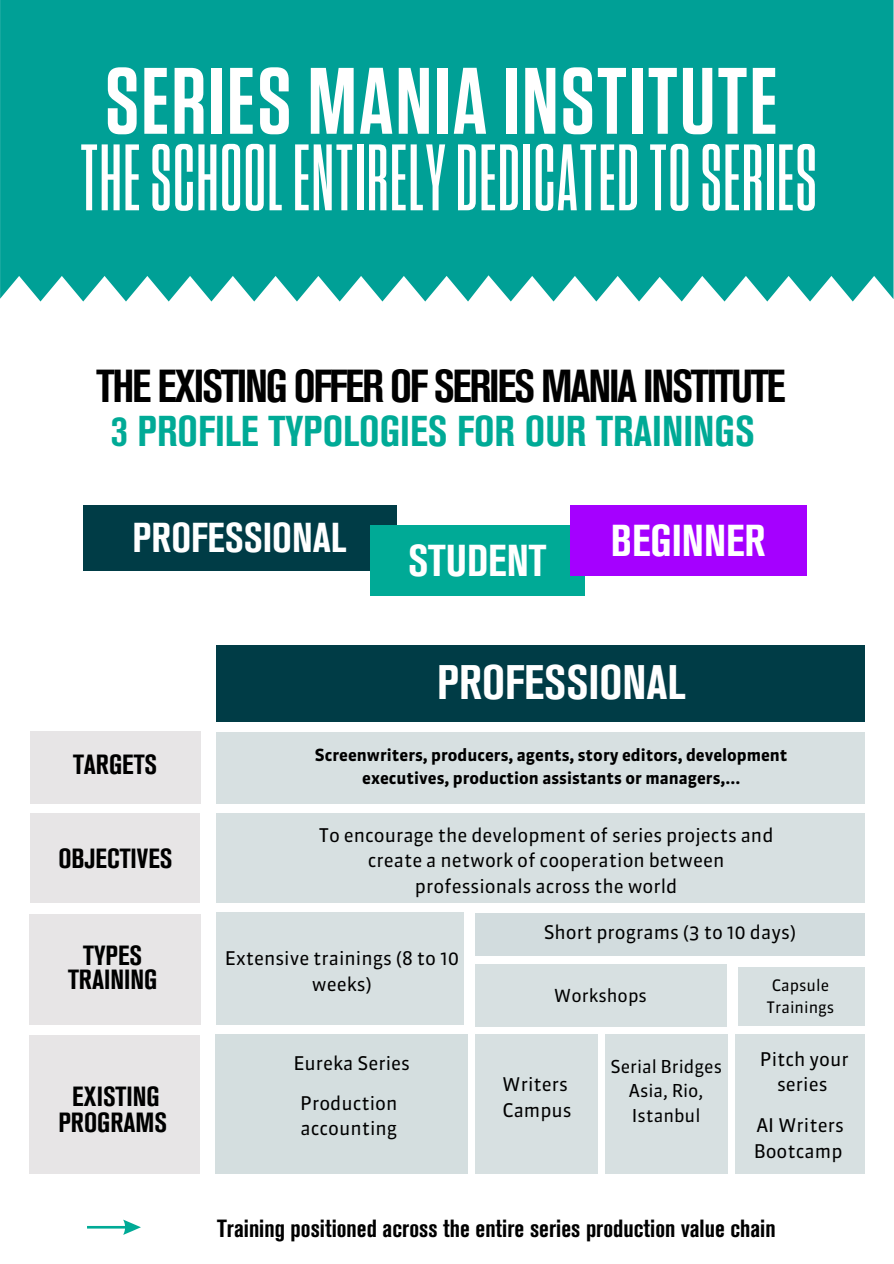
<style>
.page{position:relative;width:894px;height:1264px;background:#fff}
.page>*{position:absolute;margin:0;border:0;box-sizing:border-box;transform-origin:0 0}
.t1{font:94.05px/76.5px "Tungsten Compressed Semibld";letter-spacing:.025em;color:#fff}
.t2{font:700 condensed 48px "Akzidenz Grotesk BQ";color:#fff}
.t3{font:700 condensed 45.75px "Akzidenz Grotesk Pro";letter-spacing:-.05em;color:#000}
.t4{font:700 condensed 44.25px "Akzidenz Grotesk BQ";color:#fff}
.t5{font:700 condensed 42.75px "Akzidenz Grotesk Pro";color:#00aa96}
.t6{font:700 condensed 41.4px "Akzidenz Grotesk BQ";color:#fff}
.t7{font:700 condensed 29.85px "Akzidenz Grotesk BQ";color:#000}
.t8{font:700 condensed 27.45px/25.8px "Akzidenz Grotesk BQ";color:#000;text-align:center}
.t9{font:700 condensed 24.6px "Akzidenz Grotesk BQ";color:#000}
.t10{font:18.75px/25.5px "Sanuk";color:#000}
.t11{font:17.85px "Sanuk";color:#000}
.t12{font:17.7px/24.8px "Sanuk";color:#000;text-align:center}
.t13{font:700 16.65px/23.2px "Sanuk";color:#000;text-align:center}
.t14{font:15.75px/21.8px "Sanuk";color:#000;text-align:center}
.s1{font-family:"Tungsten";font-weight:600}
</style>
<div class="page">
<div style="left:0;top:0;width:893px;height:301px;background:#00a096"></div>
<div style="left:83px;top:505px;width:313px;height:66px;background:#003c46"></div>
<div style="left:369px;top:526px;width:215px;height:70px;background:#00aa96"></div>
<div style="left:570px;top:505px;width:236px;height:70px;background:#a500ff"></div>
<div style="left:216px;top:645px;width:648px;height:76px;background:#003c46"></div>
<div style="left:216px;top:732px;width:648px;height:71px;background:#d7e0e1"></div>
<div style="left:216px;top:1034px;width:251px;height:140px;background:#d4dedf"></div>
<div style="left:475px;top:1034px;width:122px;height:139px;background:#d7e0e1"></div>
<div style="left:216px;top:912px;width:248px;height:112px;background:#d7e0e1"></div>
<div style="left:475px;top:963px;width:252px;height:63px;background:#d7e0e1"></div>
<div style="left:737px;top:966px;width:127px;height:59px;background:#d7e0e1"></div>
<div style="left:605px;top:1034px;width:122px;height:139px;background:#d7e0e1"></div>
<div style="left:734px;top:1034px;width:130px;height:140px;background:#d7e0e1"></div>
<div style="left:475px;top:912px;width:389px;height:43px;background:#d2dcde"></div>
<div style="left:216px;top:813px;width:648px;height:89px;background:#d7e0e1"></div>
<div style="left:29px;top:1035px;width:171px;height:139px;background:#e7e5e6"></div>
<div style="left:30px;top:730px;width:170px;height:73px;background:#e7e5e6"></div>
<div style="left:30px;top:914px;width:170px;height:110px;background:#e7e5e6"></div>
<div style="left:31px;top:813px;width:169px;height:89px;background:#e7e5e6"></div>
<svg style="left:87px;top:1219px;width:54px;height:15px"></svg>
<h6 class="t1" style="left:81px;top:67px;width:737px"><span class="s1">SERIES MANIAINSTITUTE<br></span>THESCHOOLENTIRELYDEDICATEDTOSERIES</h6>
<p class="t3" style="left:97px;top:356px;width:690px">THE EXISTING OFFER OF SERIES MANIA INSTITUTE</p>
<h1 class="t5" style="left:111px;top:403px;width:645px">3 PROFILE TYPOLOGIES FOR OUR TRAININGS</h1>
<h2 class="t6" style="left:133px;top:514px;width:215px">PROFESSIONAL</h2>
<h3 class="t4" style="left:408px;top:535px;width:140px">STUDENT</h3>
<h3 class="t4" style="left:610px;top:515px;width:156px">BEGINNER</h3>
<h4 class="t2" style="left:437px;top:655px;width:249px">PROFESSIONAL</h4>
<p class="t8" style="left:73px;top:752px;width:86px">TARGETS</p>
<h6 class="t8" style="left:58px;top:845px;width:115px">OBJECTIVES</h6>
<h6 class="t8" style="left:68px;top:943px;width:91px;line-height:23.7px">TYPES<br>TRAINING</h6>
<h6 class="t7" style="left:60px;top:949px;width:112px">OBJECTIFS</h6>
<h6 class="t8" style="left:58px;top:1083px;width:110px">EXISTING<br>PROGRAMS</h6>
<h4 class="t13" style="left:315px;top:743px;width:474px">Screenwriters, producers, agents, story editors, development executives, production assistants or managers,...</h4>
<h6 class="t10" style="left:319px;top:822px;width:456px;text-align:center">To encourage the development of series projects and create a network of cooperation between professionals across the world</h6>
<h4 class="t10" style="left:225px;top:945px;width:236px;text-align:center">Extensive trainings (8 to 10 weeks)</h4>
<h6 class="t10" style="left:293px;top:1050px;width:118px">Eureka Series</h6>
<h2 class="t10" style="left:300px;top:1090px;width:99px">Production accounting</h2>
<h6 class="t10" style="left:543px;top:919px;width:254px">Short programs (3 to 10 days)</h6>
<h4 class="t11" style="left:553px;top:984px;width:94px">Workshops</h4>
<p class="t14" style="left:766px;top:974px;width:69px">Capsule<br>Trainings</p>
<h2 class="t10" style="left:502px;top:1071px;width:71px">Writers<br>Campus</h2>
<h4 class="t12" style="left:610px;top:1053px;width:113px">Serial Bridges<br>Asia, Rio,<br>Istanbul</h4>
<h2 class="t10" style="left:759px;top:1045px;width:90px;text-align:center">Pitch your series</h2>
<h6 class="t10" style="left:753px;top:1112px;width:91px">AI Writers<br>Bootcamp</h6>
<h6 class="t9" style="left:217px;top:1213px;width:559px">Training positioned across the entire series production value chain</h6>
</div>
